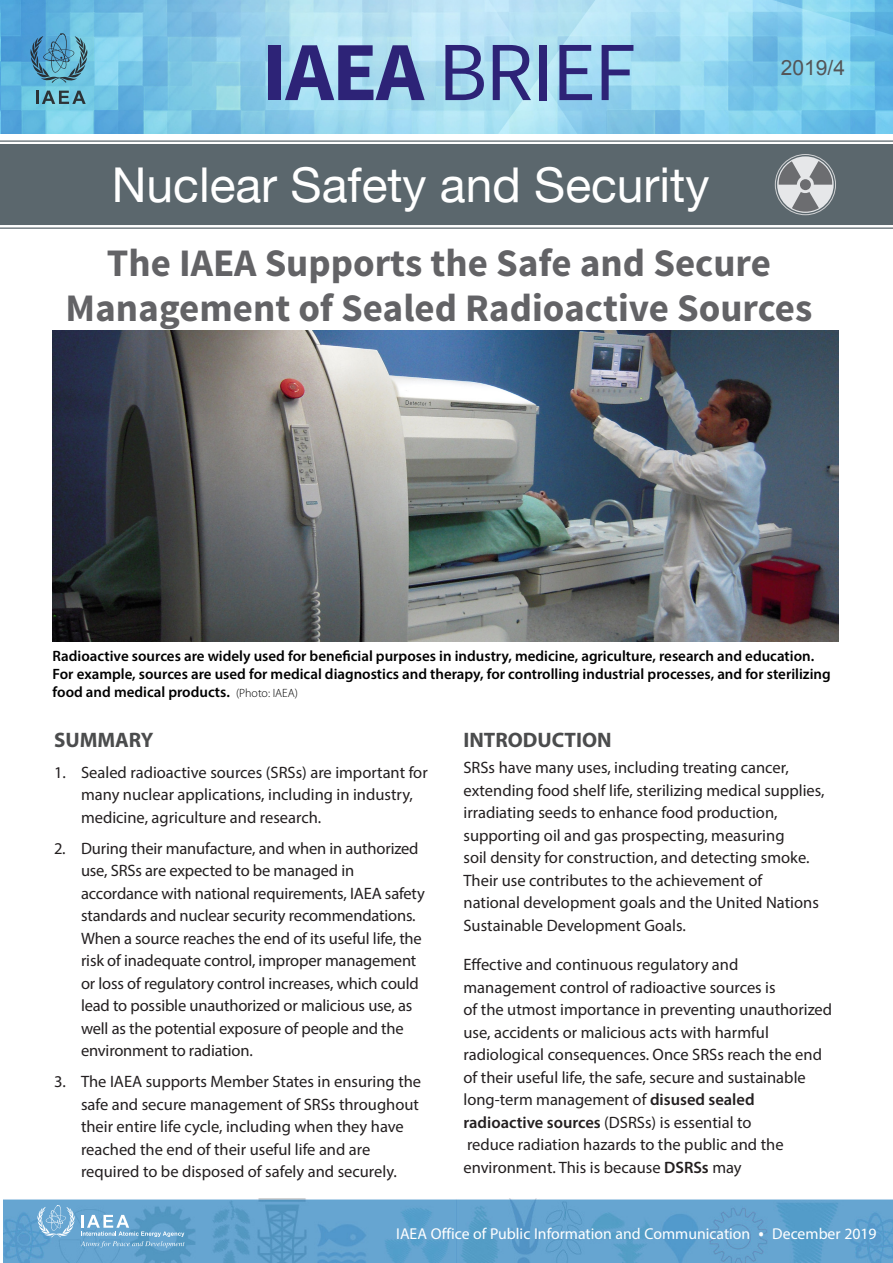
<style>
.page{position:relative;width:893px;height:1263px;background:#fff}
.page>*{position:absolute;margin:0;border:0;box-sizing:border-box;transform-origin:0 0}
.t1{font:84px "Source Sans Pro";letter-spacing:-.02em;color:#2d2377}
.t2{font:48px "Helvetica Neue";color:#fff}
.t3{font:700 39px/45px "Source Sans Pro";color:#636366;text-align:center}
.Subhead_01{font:700 21px "Myriad Pro";color:#4b4c4d}
.t4{font:21px "Arial";color:#545557}
.Body_text{font:16.5px/22.5px "Myriad Pro";color:#231f20}
.Body_text_-_no_space{font:16.5px/22.5px "Myriad Pro";color:#231f20}
.t5{font:15.75px "Myriad Pro";color:#fff}
.t6{font:600 15px/18px "Myriad Pro";color:#000}
.s1{font-weight:700}
.s2{font-weight:300;font-size:12px}
.s3{font-weight:600}
.s4{font-family:"Source Sans Pro";font-size:18px}
</style>
<div class="page">
<img style="left:0;top:0;width:893px;height:134px">
<img style="left:3px;top:1198px;width:890px;height:65px">
<svg style="left:37px;top:1205px;width:38px;height:32px"></svg>
<svg style="left:81px;top:1215px;width:104px;height:32px;background:#79afd3"></svg>
<svg style="left:0;top:140px;width:893px;height:89px"></svg>
<div style="left:0;top:144px;width:893px;height:81px;background:#5b676d"></div>
<div style="left:775px;top:154px;width:61px;height:61px;border:1px solid #d1d2d4;border-radius:50%"></div>
<svg style="left:777px;top:156px;width:57px;height:57px"></svg>
<svg style="left:778px;top:161px;width:54px;height:52px;background:#a2a4a7"></svg>
<img style="left:53px;top:331px;width:786px;height:310px">
<svg style="left:30px;top:33px;width:57px;height:50px;background:#569ab8"></svg>
<svg style="left:36px;top:91px;width:50px;height:13px"></svg>
<h1 class="t1" style="left:262px;top:20px;width:375px"><span class="s1">IAEA</span> BRIEF</h1>
<p class="t2" style="left:112px;top:150px;width:599px">Nuclear Safety and Security</p>
<p class="t4" style="left:781px;top:54px;width:66px">2019/4</p>
<p class="t3" style="left:65px;top:242px;width:748px">The IAEA Supports the Safe and Secure<br>Management of Sealed Radioactive Sources</p>
<p class="t6" style="left:53px;top:646px;width:780px">Radioactive sources are widely used for beneficial purposes in industry, medicine, agriculture, research and education.<br>For example, sources are used for medical diagnostics and therapy, for controlling industrial processes, and for sterilizing food and medical products. <span class="s2">(Photo: IAEA)</span></p>
<p class="Subhead_01" style="left:54px;top:726px;width:101px">SUMMARY</p>
<p class="Body_text" style="left:81px;top:761px;width:348px;text-indent:-27px">1. Sealed radioactive sources (SRSs) are important for many nuclear applications, including in industry, medicine, agriculture and research.</p>
<p class="Body_text" style="left:81px;top:837px;width:345px;text-indent:-27px">2. During their manufacture, and when in authorized use, SRSs are expected to be managed in accordance with national requirements, IAEA safety standards and nuclear security recommendations.<br>When a source reaches the end of its useful life, the risk of inadequate control, improper management or loss of regulatory control increases, which could lead to possible unauthorized or malicious use, as well as the potential exposure of people and the environment to radiation.</p>
<p class="Body_text" style="left:81px;top:1070px;width:342px;text-indent:-27px">3. The IAEA supports Member States in ensuring the safe and secure management of SRSs throughout their entire life cycle, including when they have reached the end of their useful life and are required to be disposed of safely and securely.</p>
<p class="Subhead_01" style="left:463px;top:726px;width:150px">INTRODUCTION</p>
<p class="Body_text_-_no_space" style="left:463px;top:756px;width:363px">SRSs have many uses, including treating cancer, extending food shelf life, sterilizing medical supplies, irradiating seeds to enhance food production, supporting oil and gas prospecting, measuring<br>soil density for construction, and detecting smoke.<br>Their use contributes to the achievement of<br>national development goals and the United Nations Sustainable Development Goals.</p>
<p class="Body_text" style="left:463px;top:953px;width:370px">Effective and continuous regulatory and management control of radioactive sources is<br>of the utmost importance in preventing unauthorized use, accidents or malicious acts with harmful radiological consequences. Once SRSs reach the end of their useful life, the safe, secure and sustainable long-term management of <span class="s3">disused sealed radioactive sources</span> (DSRSs) is essential to<br>reduce radiation hazards to the public and the environment. This is because <span class="s3">DSRSs</span> may</p>
<p class="t5" style="left:396px;top:1224px;width:482px">IAEA Office of Public Information and Communication <span class="s4">•</span> December 2019</p>
</div>
